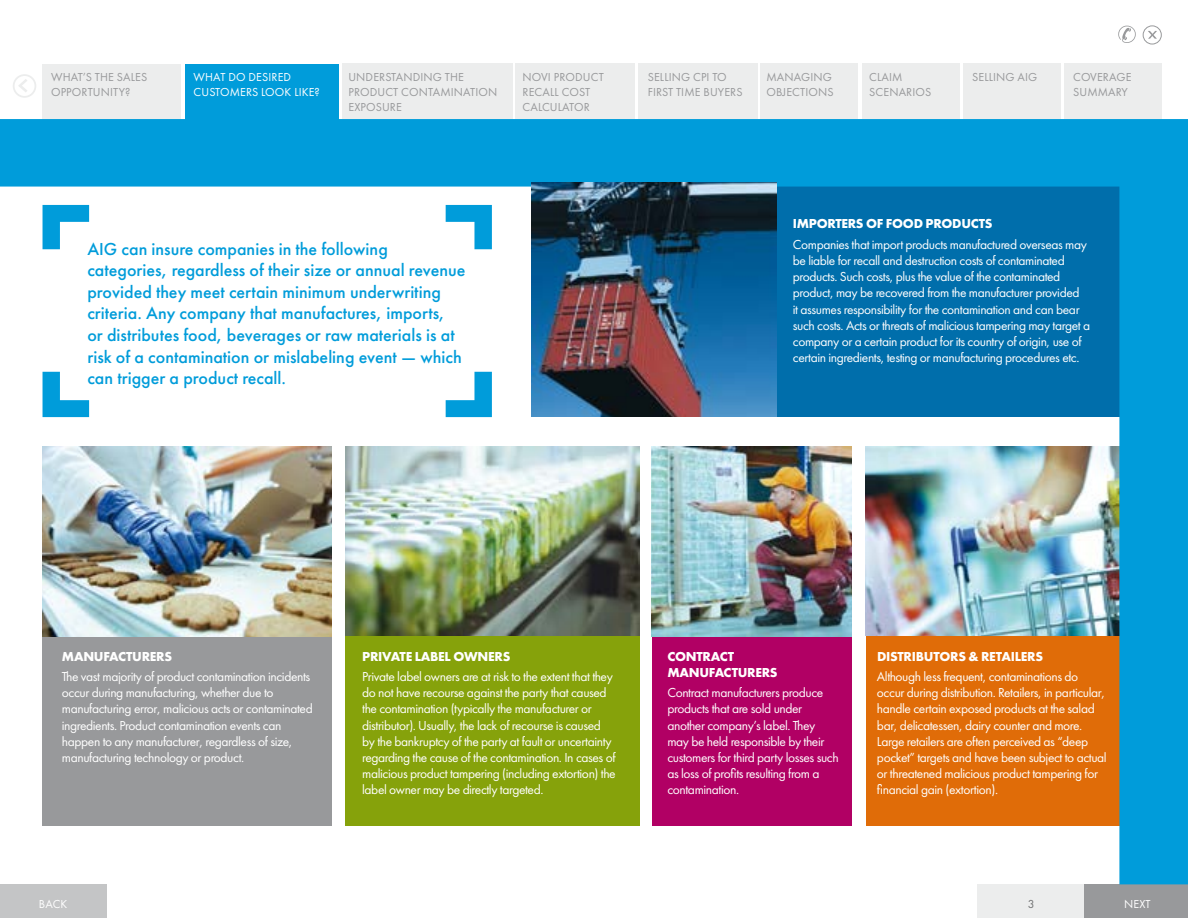
<style>
.page{position:relative;width:1188px;height:918px;background:#fff}
.page>*{position:absolute;margin:0;border:0;box-sizing:border-box;transform-origin:0 0}
.t1{font:500 18px/21.6px "Futura PT";color:#009cda}
.t2{font:13.5px/16.2px "Futura PT";letter-spacing:-.03em;color:#fff}
.t3{font:700 13.5px/16.2px "Futura PT";letter-spacing:-.02em;color:#fff}
.t4{font:12px/15px "Futura PT";letter-spacing:.01em;color:#98999b}
.t5{font:12px/15px "Futura PT";letter-spacing:.01em;color:#fff}
.t6{font:12px "Futura PT";color:#707172}
</style>
<div class="page">
<svg style="left:1118px;top:26px;width:18px;height:17px"></svg>
<div style="left:1143px;top:26px;width:19px;height:18px;border:1px solid #98999b;border-radius:50%"></div>
<svg style="left:1148px;top:31px;width:9px;height:8px"></svg>
<svg style="left:18px;top:79px;width:9px;height:13px"></svg>
<div style="left:13px;top:74px;width:23px;height:24px;border:2px solid #eceded;border-radius:50%"></div>
<div style="left:1064px;top:64px;width:98px;height:55px;background:#eceded"></div>
<div style="left:516px;top:64px;width:119px;height:55px;background:#eceded"></div>
<div style="left:760px;top:64px;width:98px;height:55px;background:#eceded"></div>
<div style="left:638px;top:64px;width:119px;height:55px;background:#eceded"></div>
<div style="left:862px;top:64px;width:98px;height:55px;background:#eceded"></div>
<div style="left:186px;top:64px;width:153px;height:61px;background:#009cda"></div>
<div style="left:43px;top:64px;width:138px;height:61px;background:#eceded"></div>
<div style="left:342px;top:64px;width:170px;height:55px;background:#eceded"></div>
<div style="left:963px;top:64px;width:98px;height:55px;background:#eceded"></div>
<div style="left:978px;top:884px;width:210px;height:34px;background:#eceded"></div>
<div style="left:1084px;top:884px;width:104px;height:34px;background:#98999b"></div>
<img style="left:0;top:119px;width:1188px;height:765px">
<svg style="left:446px;top:205px;width:46px;height:44px"></svg>
<svg style="left:446px;top:372px;width:46px;height:45px"></svg>
<img style="left:532px;top:183px;width:245px;height:233px">
<div style="left:0;top:884px;width:106px;height:34px;background:#c4c5c6"></div>
<p class="t4" style="left:348px;top:70px;width:151px">UNDERSTANDING THE<br>PRODUCT CONTAMINATION<br>EXPOSURE</p>
<p class="t4" style="left:869px;top:70px;width:64px">CLAIM<br>SCENARIOS</p>
<p class="t4" style="left:972px;top:70px;width:67px">SELLING AIG</p>
<p class="t4" style="left:766px;top:70px;width:69px">MANAGING<br>OBJECTIONS</p>
<p class="t4" style="left:51px;top:70px;width:98px">WHAT’S THE SALES<br>OPPORTUNITY?</p>
<h2 class="t5" style="left:194px;top:70px;width:128px">WHAT DO DESIRED<br>CUSTOMERS LOOK LIKE?</h2>
<p class="t4" style="left:523px;top:70px;width:83px">NOVI PRODUCT<br>RECALL COST<br>CALCULATOR</p>
<p class="t4" style="left:648px;top:70px;width:96px">SELLING CPI TO<br>FIRST TIME BUYERS</p>
<p class="t4" style="left:1073px;top:70px;width:60px">COVERAGE<br>SUMMARY</p>
<p class="t1" style="left:87px;top:238px;width:380px">AIG can insure companies in the following categories, regardless of their size or annual revenue provided they meet certain minimum underwriting criteria. Any company that manufactures, imports,<br>or distributes food, beverages or raw materials is at risk of a contamination or mislabeling event — which can trigger a product recall.</p>
<p class="t3" style="left:793px;top:215px;width:201px">IMPORTERS OF FOOD PRODUCTS</p>
<p class="t2" style="left:793px;top:236px;width:299px">Companies that import products manufactured overseas may be liable for recall and destruction costs of contaminated products. Such costs, plus the value of the contaminated product, may be recovered from the manufacturer provided<br>it assumes responsibility for the contamination and can bear such costs. Acts or threats of malicious tampering may target a company or a certain product for its country of origin, use of certain ingredients, testing or manufacturing procedures etc.</p>
<p class="t3" style="left:62px;top:648px;width:112px">MANUFACTURERS</p>
<p class="t2" style="left:62px;top:668px;width:252px">The vast majority of product contamination incidents occur during manufacturing, whether due to manufacturing error, malicious acts or contaminated ingredients. Product contamination events can happen to any manufacturer, regardless of size, manufacturing technology or product.</p>
<p class="t5" style="left:39px;top:897px;width:30px">BACK</p>
<p class="t3" style="left:362px;top:648px;width:150px">PRIVATE LABEL OWNERS</p>
<p class="t2" style="left:362px;top:668px;width:255px">Private label owners are at risk to the extent that they do not have recourse against the party that caused the contamination (typically the manufacturer or distributor). Usually, the lack of recourse is caused by the bankruptcy of the party at fault or uncertainty regarding the cause of the contamination. In cases of malicious product tampering (including extortion) the label owner may be directly targeted.</p>
<p class="t3" style="left:667px;top:648px;width:112px">CONTRACT<br>MANUFACTURERS</p>
<p class="t2" style="left:667px;top:685px;width:173px">Contract manufacturers produce products that are sold under another company’s label. They may be held responsible by their customers for third party losses such as loss of profts resulting from a contamination.</p>
<p class="t3" style="left:877px;top:648px;width:168px">DISTRIBUTORS &amp; RETAILERS</p>
<p class="t2" style="left:877px;top:668px;width:231px">Although less frequent, contaminations do occur during distribution. Retailers, in particular, handle certain exposed products at the salad bar, delicatessen, dairy counter and more.<br>Large retailers are often perceived as “deep pocket” targets and have been subject to actual or threatened malicious product tampering for fnancial gain (extortion).</p>
<p class="t6" style="left:1028px;top:897px;width:8px">3</p>
<p class="t5" style="left:1124px;top:897px;width:28px">NEXT</p>
</div>
